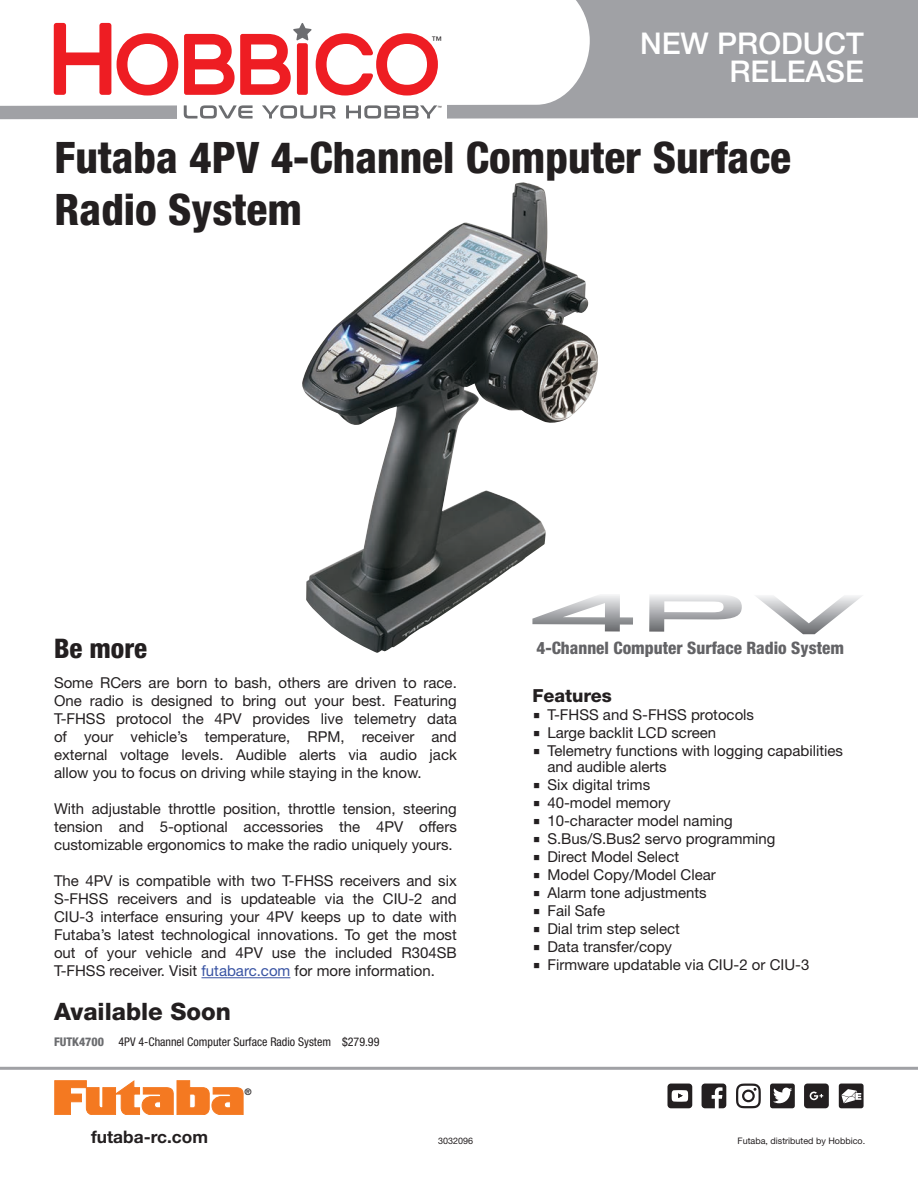
<style>
.page{position:relative;width:918px;height:1188px;background:#fff}
.page>*{position:absolute;margin:0;border:0;box-sizing:border-box;transform-origin:0 0}
.t1{font:800 condensed 43.5px/52.2px "Helvetica Neue LT Std";color:#231f20}
.t2{font:500 30px/28.5px "Helvetica Neue LT Std";color:#fff;text-align:right}
.t3{font:800 condensed 27px "Helvetica Neue LT Std";color:#231f20}
.t4{font:800 24px "Helvetica Neue LT Std";color:#231f20}
.t5{font:800 18px "Helvetica Neue LT Std";color:#231f20}
.t6{font:700 17.25px "Helvetica Neue LT Std";color:#231f20}
.t7{font:800 condensed 17.1px "Helvetica Neue LT Std";color:#636366}
.t8{font:15px/18px "Helvetica Neue LT Std";color:#231f20;text-align:justify}
.t9{font:condensed 12px "Helvetica Neue LT Std";color:#231f20}
.t10{font:10.5px "Helvetica Neue LT Std";color:#231f20}
.t11{font:9px "Helvetica Neue LT Std";color:#231f20}
.t12{font:500 condensed 9px "Helvetica Neue LT Std";color:#231f20}
.t13{font:4.35px "Helvetica Neue LT Std";color:#231f20}
.s1{color:#3853a3}
.s2{font-weight:800;color:#6c6d70}
.s3{font-family:"Lucida Grande"}
</style>
<div class="page">
<hr style="left:0;top:1067px;width:918px;height:3px;background:#a0a1a5">
<svg style="left:55px;top:1081px;width:188px;height:34px"></svg>
<svg style="left:668px;top:1084px;width:24px;height:24px"></svg>
<svg style="left:702px;top:1084px;width:24px;height:24px"></svg>
<svg style="left:770px;top:1084px;width:25px;height:24px"></svg>
<svg style="left:804px;top:1084px;width:25px;height:24px"></svg>
<svg style="left:736px;top:1084px;width:25px;height:24px"></svg>
<svg style="left:839px;top:1084px;width:25px;height:24px"></svg>
<svg style="left:0;top:0;width:918px;height:119px;fill:#a0a1a5"></svg>
<div style="left:177px;top:100px;width:270px;height:25px;background:#fff"></div>
<svg style="left:54px;top:23px;width:57px;height:72px"></svg>
<svg style="left:117px;top:33px;width:61px;height:63px"></svg>
<svg style="left:184px;top:23px;width:254px;height:73px"></svg>
<svg style="left:184px;top:105px;width:69px;height:14px"></svg>
<svg style="left:262px;top:105px;width:74px;height:14px"></svg>
<svg style="left:346px;top:105px;width:91px;height:14px"></svg>
<hr style="left:202px;top:977px;width:88px;height:1px;background:#3853a3">
<img style="left:302px;top:182px;width:296px;height:471px">
<svg style="left:649px;top:595px;width:93px;height:37px"></svg>
<svg style="left:532px;top:594px;width:101px;height:38px"></svg>
<svg style="left:756px;top:596px;width:106px;height:38px"></svg>
<p class="t10" style="left:432px;top:34px;width:12px">™</p>
<p class="t13" style="left:437px;top:105px;width:6px">™</p>
<h2 class="t2" style="left:640px;top:28px;width:225px">NEW PRODUCT<br>RELEASE</h2>
<h1 class="t1" style="left:55px;top:131px;width:738px">Futaba 4PV 4-Channel Computer Surface<br>Radio System</h1>
<h3 class="t3" style="left:54px;top:632px;width:95px">Be more</h3>
<p class="t8" style="left:54px;top:674px;width:404px">Some RCers are born to bash, others are driven to race.<br>One radio is designed to bring out your best. Featuring T-FHSS protocol the 4PV provides live telemetry data of your vehicle’s temperature, RPM, receiver and external voltage levels. Audible alerts via audio jack allow you to focus on driving while staying in the know.</p>
<p class="t8" style="left:54px;top:800px;width:404px">With adjustable throttle position, throttle tension, steering tension and 5-optional accessories the 4PV offers customizable ergonomics to make the radio uniquely yours.</p>
<p class="t8" style="left:54px;top:872px;width:404px">The 4PV is compatible with two T-FHSS receivers and six S-FHSS receivers and is updateable via the CIU-2 and CIU-3 interface ensuring your 4PV keeps up to date with Futaba’s latest technological innovations. To get the most out of your vehicle and 4PV use the included R304SB T-FHSS receiver. Visit <span class="s1">futabarc.com</span> for more information.</p>
<h3 class="t4" style="left:54px;top:998px;width:178px">Available Soon</h3>
<p class="t9" style="left:54px;top:1035px;width:327px"><span class="s2">FUTK4700</span> 4PV 4-Channel Computer Surface Radio System $279.99</p>
<p class="t12" style="left:244px;top:1086px;width:9px">®</p>
<p class="t7" style="left:536px;top:638px;width:309px">4-Channel Computer Surface Radio System</p>
<p class="t5" style="left:532px;top:685px;width:81px">Features</p>
<p class="t8" style="left:532px;top:705px;width:223px"><span class="s3">■</span> T-FHSS and S-FHSS protocols</p>
<p class="t8" style="left:532px;top:723px;width:185px"><span class="s3">■</span> Large backlit LCD screen</p>
<p class="t8" style="left:547px;top:742px;width:297px;line-height:16.5px;text-indent:-15px"><span class="s3">■</span> Telemetry functions with logging capabilities and audible alerts</p>
<p class="t8" style="left:532px;top:776px;width:119px"><span class="s3">■</span> Six digital trims</p>
<p class="t8" style="left:532px;top:794px;width:140px"><span class="s3">■</span> 40-model memory</p>
<p class="t8" style="left:532px;top:812px;width:202px"><span class="s3">■</span> 10-character model naming</p>
<p class="t8" style="left:532px;top:830px;width:245px"><span class="s3">■</span> S.Bus/S.Bus2 servo programming</p>
<p class="t8" style="left:532px;top:848px;width:148px"><span class="s3">■</span> Direct Model Select</p>
<p class="t8" style="left:532px;top:866px;width:185px"><span class="s3">■</span> Model Copy/Model Clear</p>
<p class="t8" style="left:532px;top:884px;width:176px"><span class="s3">■</span> Alarm tone adjustments</p>
<p class="t8" style="left:532px;top:902px;width:74px"><span class="s3">■</span> Fail Safe</p>
<p class="t8" style="left:532px;top:920px;width:149px"><span class="s3">■</span> Dial trim step select</p>
<p class="t8" style="left:532px;top:938px;width:141px"><span class="s3">■</span> Data transfer/copy</p>
<p class="t8" style="left:532px;top:956px;width:278px"><span class="s3">■</span> Firmware updatable via CIU-2 or CIU-3</p>
<p class="t6" style="left:91px;top:1126px;width:118px">futaba-rc.com</p>
<p class="t11" style="left:438px;top:1135px;width:37px">3032096</p>
<p class="t11" style="left:738px;top:1136px;width:129px">Futaba, distributed by Hobbico.</p>
</div>
